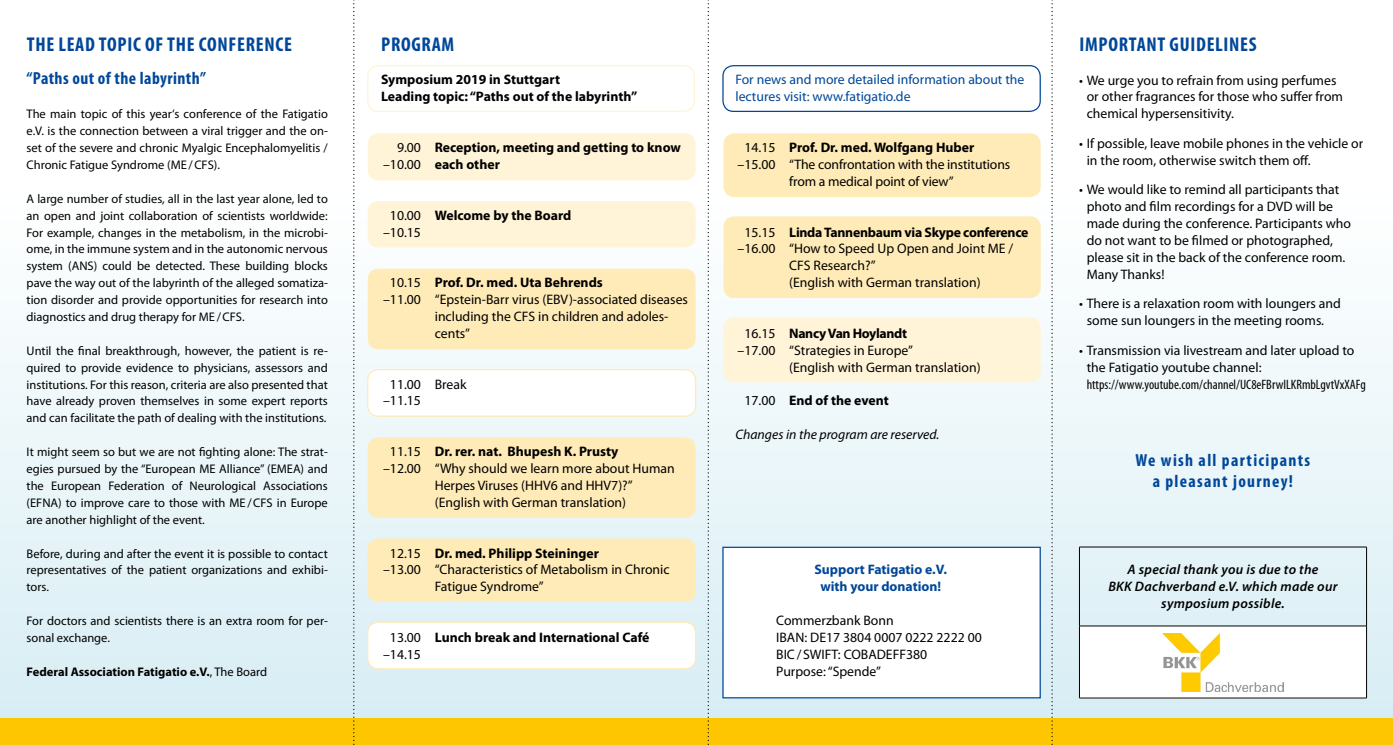
<style>
.page{position:relative;width:1393px;height:745px;background:#fff}
.page>*{position:absolute;margin:0;border:0;box-sizing:border-box;transform-origin:0 0}
.t1{font:700 condensed 20px "Myriad Pro";letter-spacing:.035em;color:#004799}
.t2{font:700 condensed 17.5px/21px "Myriad Pro";letter-spacing:.075em;color:#004799;text-align:center}
.t3{font:13.75px/16.9px "Myriad Pro";color:#000}
.t4{font:700 13.75px/16.9px "Myriad Pro";color:#000}
.t5{font:italic 600 13.75px/16.9px "Myriad Pro";letter-spacing:.02em;color:#000;text-align:center}
.t6{font:13.75px/16.9px "Myriad Pro";color:#004799}
.t7{font:700 13.75px "Myriad Pro";letter-spacing:-.02em;color:#000}
.t8{font:700 13.75px/16.9px "Myriad Pro";color:#004799;text-align:center}
.t9{font:italic 13.75px "Myriad Pro";color:#000}
.t10{font:700 13.75px "Myriad Pro";letter-spacing:-.025em;color:#000}
.t11{font:condensed 13.62px "Myriad Pro";color:#000}
.t12{font:12.5px/16.9px "Myriad Pro";color:#000;text-align:justify}
.t13{font:700 12.5px "Myriad Pro";color:#000}
.s1{font-weight:400}
</style>
<div class="page">
<div style="left:0;top:0;width:1393px;height:744px;background:linear-gradient(to bottom,#fff,#d8eef4)"></div>
<div style="left:723px;top:66px;width:317px;height:45px;background:#fff;border-radius:11px"></div>
<div style="left:722px;top:65px;width:318px;height:47px;border:1px solid #004799;border-radius:11px"></div>
<div style="left:723px;top:216px;width:317px;height:82px;background:#ffebb7;border-radius:11px"></div>
<div style="left:0;top:718px;width:1393px;height:26px;background:#fec600"></div>
<div style="left:723px;top:133px;width:317px;height:64px;background:#ffebb7;border-radius:11px"></div>
<div style="left:723px;top:317px;width:317px;height:65px;background:#fff4d7;border-radius:11px"></div>
<div style="left:368px;top:66px;width:326px;height:45px;background:#fff;border-radius:11px"></div>
<div style="left:367px;top:65px;width:328px;height:47px;border:1px solid #fff4d7;border-radius:11px"></div>
<div style="left:368px;top:201px;width:327px;height:46px;background:#fff4d7;border-radius:11px"></div>
<div style="left:368px;top:133px;width:327px;height:47px;background:#fff4d7;border-radius:11px"></div>
<div style="left:368px;top:268px;width:327px;height:81px;background:#ffebb7;border-radius:11px"></div>
<div style="left:368px;top:437px;width:327px;height:80px;background:#ffebb7;border-radius:11px"></div>
<div style="left:368px;top:538px;width:327px;height:63px;background:#ffebb7;border-radius:11px"></div>
<div style="left:368px;top:369px;width:327px;height:47px;background:#fff;border-radius:11px"></div>
<div style="left:367px;top:369px;width:329px;height:47px;border:1px solid #ffebb7;border-radius:11px"></div>
<div style="left:368px;top:621px;width:327px;height:47px;background:#fff;border-radius:11px"></div>
<div style="left:367px;top:621px;width:329px;height:48px;border:1px solid #ffebb7;border-radius:11px"></div>
<div style="left:1079px;top:625px;width:287px;height:72px;background:#fff"></div>
<hr style="left:1079px;top:546px;width:287px;height:1px;background:#000">
<hr style="left:1079px;top:547px;width:1px;height:78px;background:#000">
<hr style="left:1366px;top:547px;width:1px;height:78px;background:#000">
<hr style="left:1079px;top:625px;width:287px;height:1px;background:#000">
<hr style="left:1079px;top:625px;width:1px;height:72px;background:#000">
<hr style="left:1366px;top:625px;width:1px;height:72px;background:#000">
<hr style="left:1079px;top:697px;width:287px;height:1px;background:#000">
<img style="left:1162px;top:633px;width:122px;height:57px">
<svg style="left:721px;top:545px;width:320px;height:153px"></svg>
<svg style="left:353px;top:0;width:2px;height:745px"></svg>
<svg style="left:707px;top:0;width:2px;height:745px"></svg>
<svg style="left:1051px;top:0;width:2px;height:745px"></svg>
<h1 class="t1" style="left:27px;top:31px;width:42px">THE LEAD</h1>
<h1 class="t1" style="left:99px;top:31px;width:10px">TOPI</h1>
<h1 class="t1" style="left:133px;top:31px;width:85px">C OF THE CONFE</h1>
<h1 class="t1" style="left:246px;top:31px;width:46px">RENCE</h1>
<h1 class="t1" style="left:381px;top:31px;width:73px">program</h1>
<h1 class="t1" style="left:1079px;top:31px;width:179px">important guidelines</h1>
<p class="t4" style="left:381px;top:71px;width:258px">Symposium 2019 in Stuttgart<br>Leading topic: “Paths out of the labyrinth”</p>
<p class="t4" style="left:383px;top:138px;width:299px;text-indent:14px"><span class="s1">9.00</span> Reception, meeting and getting to know <span class="s1">–10.00</span> each other</p>
<h2 class="t2" style="left:27px;top:68px;width:181px">“Paths out of the labyrinth”</h2>
<p class="t12" style="left:27px;top:105px;width:303px">The main topic of this year‘s conference of the Fatigatio e.V. is the connection between a viral trigger and the on&shy;set of the severe and chronic Myalgic Encephalomyelitis / Chronic Fatigue Syndrome (ME /CFS).</p>
<p class="t12" style="left:27px;top:190px;width:303px">A large number of studies, all in the last year alone, led to an open and joint collaboration of scientists worldwide:<br>For example, changes in the metabolism, in the microbi&shy;ome, in the immune system and in the autonomic nervous system (ANS) could be detected. These building blocks pave the way out of the labyrinth of the alleged somatiza&shy;tion disorder and provide opportunities for research into diagnostics and drug therapy for ME /CFS.</p>
<p class="t12" style="left:27px;top:342px;width:303px">Until the final breakthrough, however, the patient is re&shy;quired to provide evidence to physicians, assessors and institutions. For this reason, criteria are also presented that have already proven themselves in some expert reports and can facilitate the path of dealing with the institutions.</p>
<p class="t12" style="left:27px;top:443px;width:303px">It might seem so but we are not fighting alone: The strat&shy;egies pursued by the “European ME Alliance” (EMEA) and the European Federation of Neurological Associations (EFNA) to improve care to those with ME /CFS in Europe are another highlight of the event.</p>
<p class="t12" style="left:27px;top:544px;width:303px">Before, during and after the event it is possible to contact representatives of the patient organizations and exhibi&shy;tors.</p>
<p class="t12" style="left:27px;top:612px;width:303px">For doctors and scientists there is an extra room for per&shy;sonal exchange.</p>
<p class="t13" style="left:27px;top:663px;width:242px">Federal Association Fatigatio e.V.<span class="s1">, The Board</span></p>
<p class="t3" style="left:1086px;top:71px;width:258px;text-indent:-7px">• We urge you to refrain from using perfumes or other fragrances for those who suffer from chemical hypersensitivity.</p>
<p class="t3" style="left:1086px;top:134px;width:278px;text-indent:-7px">• If possible, leave mobile phones in the vehicle or in the room, otherwise switch them off.</p>
<p class="t3" style="left:1086px;top:181px;width:266px;text-indent:-7px">• We would like to remind all participants that photo and film recordings for a DVD will be made during the conference. Participants who do not want to be filmed or photographed, please sit in the back of the conference room.<br>Many Thanks!</p>
<p class="t3" style="left:1086px;top:295px;width:256px;text-indent:-7px">• There is a relaxation room with loungers and some sun loungers in the meeting rooms.</p>
<p class="t3" style="left:1086px;top:341px;width:269px;text-indent:-7px">• Transmission via livestream and later upload to the Fatigatio youtube channel:</p>
<p class="t11" style="left:1086px;top:375px;width:281px">https://www.youtube.com/channel/UC8eFBrwILKRmbLgvtVxXAFg</p>
<p class="t6" style="left:735px;top:71px;width:290px">For news and more detailed information about the lectures visit: www.fatigatio.de</p>
<p class="t4" style="left:744px;top:138px;width:231px"><span class="s1">14.15</span> Prof. Dr. med. Wolfgang Huber</p>
<p class="t3" style="left:737px;top:155px;width:274px">–15.00 “The confrontation with the institutions</p>
<p class="t3" style="left:789px;top:172px;width:166px">from a medical point of view”</p>
<p class="t7" style="left:744px;top:223px;width:285px"><span class="s1">15.15</span> Linda Tannenbaum via Skype conference</p>
<p class="t3" style="left:737px;top:240px;width:277px">–16.00 “How to Speed Up Open and Joint ME /</p>
<p class="t3" style="left:789px;top:257px;width:88px">CFS Research?”</p>
<p class="t3" style="left:789px;top:274px;width:193px">(English with German translation)</p>
<p class="t10" style="left:744px;top:324px;width:164px"><span class="s1">16.15</span> Nancy Van Hoylandt</p>
<p class="t3" style="left:737px;top:341px;width:177px">–17.00 “Strategies in Europe”</p>
<p class="t3" style="left:789px;top:358px;width:193px">(English with German translation)</p>
<p class="t4" style="left:744px;top:391px;width:146px"><span class="s1">17.00</span> End of the event</p>
<p class="t9" style="left:735px;top:426px;width:205px">Changes in the program are reserved.</p>
<p class="t4" style="left:383px;top:206px;width:190px;text-indent:7px"><span class="s1">10.00</span> Welcome by the Board <span class="s1">–10.15</span></p>
<p class="t4" style="left:390px;top:273px;width:214px"><span class="s1">10.15</span> Prof. Dr. med. Uta Behrends</p>
<p class="t3" style="left:383px;top:290px;width:306px">–11.00 “Epstein-Barr virus (EBV)-associated diseases</p>
<p class="t3" style="left:435px;top:307px;width:235px">including the CFS in children and adoles-</p>
<p class="t3" style="left:435px;top:324px;width:37px">cents”</p>
<p class="t3" style="left:383px;top:375px;width:85px;text-indent:7px">11.00 Break –11.15</p>
<p class="t4" style="left:390px;top:442px;width:230px"><span class="s1">11.15</span> Dr. rer. nat. Bhupesh K. Prusty</p>
<p class="t3" style="left:383px;top:459px;width:293px">–12.00 “Why should we learn more about Human</p>
<p class="t3" style="left:435px;top:476px;width:199px">Herpes Viruses (HHV6 and HHV7)?”</p>
<p class="t3" style="left:435px;top:493px;width:193px">(English with German translation)</p>
<p class="t4" style="left:390px;top:543px;width:210px"><span class="s1">12.15</span> Dr. med. Philipp Steininger</p>
<p class="t3" style="left:383px;top:560px;width:288px">–13.00 “Characteristics of Metabolism in Chronic</p>
<p class="t3" style="left:435px;top:577px;width:110px">Fatigue Syndrome”</p>
<p class="t4" style="left:383px;top:628px;width:268px;text-indent:7px"><span class="s1">13.00</span> Lunch break and International Café <span class="s1">–14.15</span></p>
<h2 class="t2" style="left:1135px;top:449px;width:176px">We wish all participants a pleasant journey!</h2>
<p class="t5" style="left:1108px;top:560px;width:231px">A special thank you is due to the<br>BKK Dachverband e.V. which made our symposium possible.</p>
<p class="t8" style="left:814px;top:560px;width:134px">Support Fatigatio e.V. with your donation!</p>
<p class="t3" style="left:776px;top:611px;width:207px">Commerzbank Bonn<br>IBAN: DE17 3804 0007 0222 2222 00<br>BIC/ SWIFT: COBADEFF380<br>Purpose: “Spende”</p>
</div>
